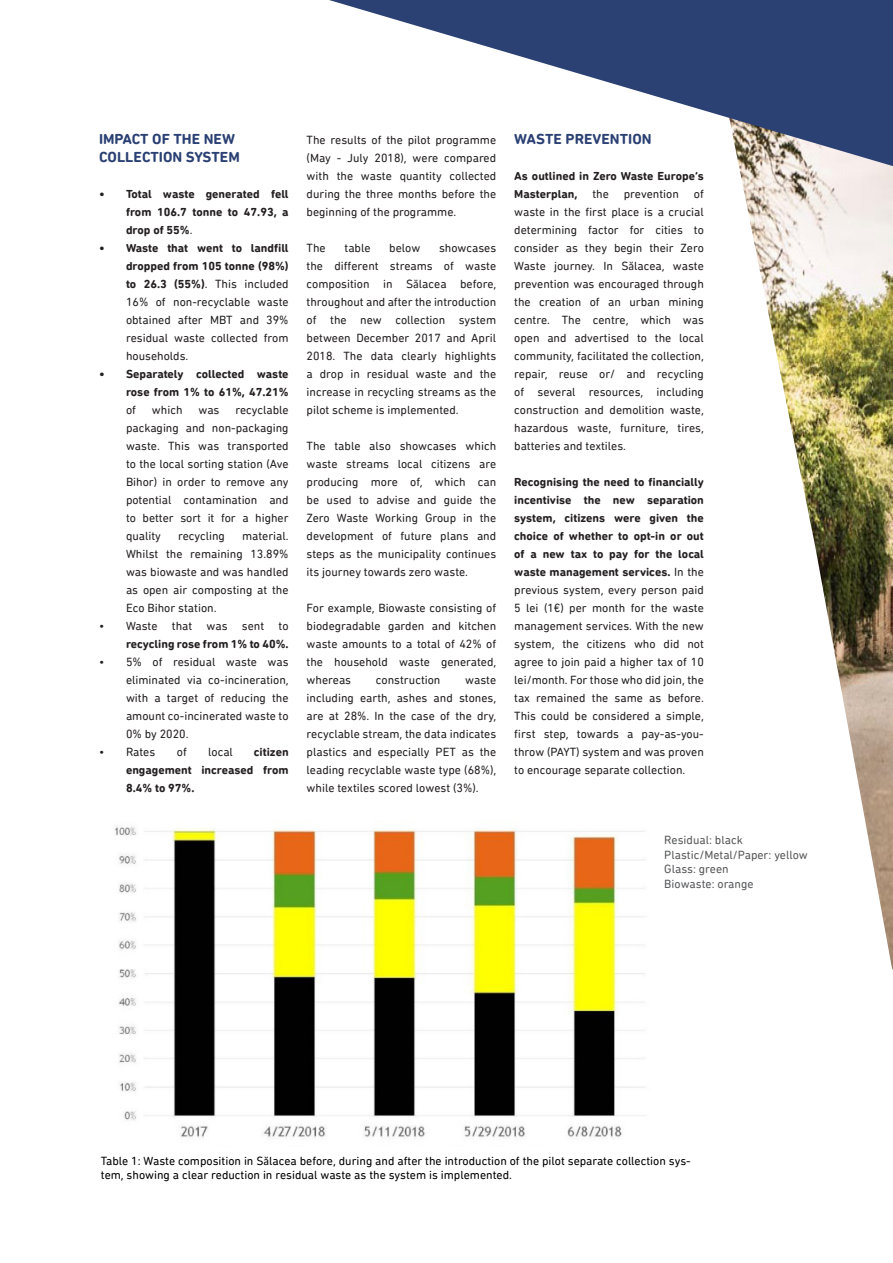
<style>
.page{position:relative;width:893px;height:1263px;background:#fff}
.page>*{position:absolute;margin:0;border:0;box-sizing:border-box;transform-origin:0 0}
.body{font:700 15px "DIN Next Rounded LT Pro";color:#2b4073}
.body-2{font:12px/18px "DIN Next Rounded LT Pro";color:#231f20;text-align:justify}
.t1{font:700 12px/18px "DIN Next Rounded LT Pro";color:#231f20;text-align:justify}
.t2{font:12px/14.4px "DIN Next Rounded LT Pro";color:#000}
.t3{font:12px "DIN Next Rounded LT Pro";color:#57585a}
.s1{font-weight:400}
.s2{font-weight:700}
.s3{font-family:"Calibri"}
.s4{color:#0c0806}
</style>
<div class="page">
<img style="left:115px;top:827px;width:530px;height:311px">
<img style="left:739px;top:166px;width:154px;height:803px">
<svg style="left:329px;top:0;width:564px;height:166px"></svg>
<p class="body" style="left:99px;top:130px;width:138px">IMPACT OF THE NEW</p>
<p class="body" style="left:99px;top:148px;width:142px">COLLECTION SYSTEM</p>
<p class="t1" style="left:126px;top:185px;width:164px;text-indent:-27px">• Total waste generated fell from 106.7 tonne to 47.93, a drop of 55%<span class="s1">.</span></p>
<p class="body-2" style="left:126px;top:239px;width:164px;text-indent:-27px"><span class="s2">• Waste that went to landfill dropped from 105 tonne (98%) to 26.3 (55%)</span>. This included 16% of non-recyclable waste obtained after MBT and 39% residual waste collected from households.</p>
<p class="t1" style="left:126px;top:365px;width:164px;text-indent:-27px">• Separately collected waste rose from 1% to 61%, 47.21% <span class="s1">of</span></p>
<p class="body-2" style="left:126px;top:401px;width:164px;text-indent:109px">recyclable packaging and non-packaging waste. This was transported to the local sorting station (Ave Bihor) in order to remove any potential contamination and to better sort it for a higher quality</p>
<p class="body-2" style="left:152px;top:401px;width:32px">which</p>
<p class="body-2" style="left:198px;top:401px;width:23px">was</p>
<p class="body-2" style="left:126px;top:527px;width:164px;text-indent:116px">material.<br>Whilst the remaining 13.89% was biowaste and was handled as open air composting at the Eco Bihor station.</p>
<p class="t1" style="left:99px;top:617px;width:191px;text-align:right"><span class="s1">• Waste that was sent to </span>recycling rose from 1% to 40%.</p>
<p class="body-2" style="left:126px;top:653px;width:164px;text-indent:-27px">• 5% of residual waste was eliminated via co-incineration, with a target of reducing the amount co-incinerated waste to 0% by 2020.</p>
<p class="body-2" style="left:99px;top:743px;width:58px">• Rates</p>
<p class="body-2" style="left:177px;top:743px;width:12px">of</p>
<p class="body-2" style="left:208px;top:743px;width:26px">local</p>
<p class="body-2" style="left:178px;top:527px;width:48px">recycling</p>
<p class="t1" style="left:126px;top:743px;width:164px;text-indent:128px">citizen engagement increased from 8.4% to 97%.</p>
<p class="body-2" style="left:307px;top:131px;width:191px">The results of the pilot programme (May - July 2018), were compared with the waste quantity collected during the three months before the beginning of the programme.</p>
<p class="body-2" style="left:307px;top:239px;width:21px">The</p>
<p class="body-2" style="left:344px;top:239px;width:28px">table</p>
<p class="body-2" style="left:389px;top:239px;width:33px">below</p>
<p class="body-2" style="left:307px;top:239px;width:191px;text-indent:132px">showcases the different streams of waste composition in S<span class="s3">ă</span>lacea before, throughout and after the introduction of the new collection system between December 2017 and April 2018. The data clearly highlights a drop in residual waste and the increase in recycling streams as the pilot scheme is implemented.</p>
<p class="body-2" style="left:307px;top:437px;width:191px">The table also showcases which waste streams local citizens are producing more of, which can be used to advise and guide the Zero Waste Working Group in the development of future plans and steps as the municipality continues its journey towards zero waste.</p>
<p class="body-2" style="left:307px;top:599px;width:191px">For example, Biowaste consisting of biodegradable garden and kitchen waste amounts to a total of 42% of the household waste generated, whereas</p>
<p class="body-2" style="left:376px;top:671px;width:66px">construction</p>
<p class="body-2" style="left:307px;top:671px;width:191px;text-indent:159px">waste including earth, ashes and stones, are at 28%. In the case of the dry, recyclable stream, the data indicates plastics and especially PET as the leading recyclable waste type (68%), while textiles scored lowest (3%).</p>
<p class="body" style="left:514px;top:130px;width:139px">WASTE PREVENTION</p>
<p class="body-2" style="left:514px;top:167px;width:191px"><span class="s2">As outlined in Zero Waste Europe’s Masterplan,</span> the prevention of waste in the first place is a crucial determining factor for cities to consider as they begin their Zero Waste journey. In S<span class="s3">ă</span>lacea, waste prevention was encouraged through the creation of an urban mining centre. The centre, which was open and advertised to the local community, facilitated the collection, repair, reuse or/ and recycling of several resources, including construction and demolition waste, hazardous waste, furniture, tires, batteries and textiles.</p>
<p class="body-2" style="left:514px;top:473px;width:191px"><span class="s2">Recognising the need to financially incentivise the new separation system, citizens were given the choice of whether to opt-in or out of a new tax to pay for the local waste management services.</span> In the previous system, every person paid 5 lei (1€) per month for the waste management services. With the new system, the citizens who did not agree to join paid a higher tax of 10 lei/month. For those who did join, the tax remained the same as before.<br>This could be considered a simple, first step, towards a pay-as-you&shy;throw (PAYT) system and was proven to encourage separate collection.</p>
<p class="t3" style="left:664px;top:833px;width:80px">Residual: black</p>
<p class="t3" style="left:664px;top:848px;width:145px">Plastic/Metal/Paper: yellow</p>
<p class="t3" style="left:664px;top:862px;width:66px">Glass: green</p>
<p class="t3" style="left:664px;top:876px;width:91px">Biowaste: orange</p>
<p class="t2" style="left:101px;top:1153px;width:591px"><span class="s4">T</span>able 1: Waste composition in S<span class="s3">ă</span>lacea before, during and after the introduction of the pilot separate collection sys&shy;tem, showing a clear reduction in residual waste as the system is implemented.</p>
</div>
